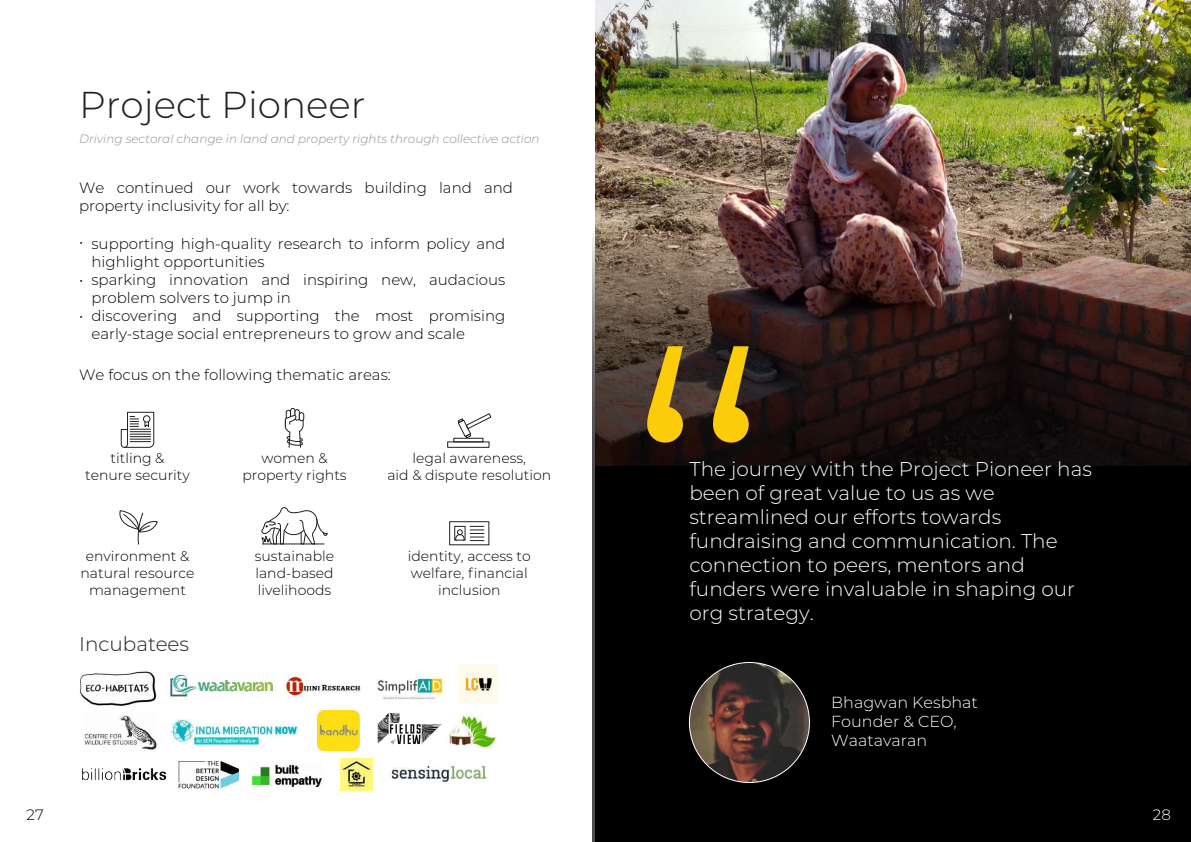
<style>
.page{position:relative;width:1191px;height:842px;background:#fff}
.page>*{position:absolute;margin:0;border:0;box-sizing:border-box;transform-origin:0 0}
.t1{font:300 37.4px "Montserrat";color:#231f20}
.t2{font:300 20px/24px "Montserrat";color:#fff}
.t3{font:300 20px "Montserrat";color:#231f20}
.t4{font:300 16px/19.2px "Montserrat";color:#fff}
.t5{font:300 15px/18px "Montserrat";color:#000}
.t6{font:300 15px "Montserrat";color:#fff}
.t7{font:300 14px/16.8px "Montserrat";color:#000;text-align:center}
.t8{font:italic 300 12px "Montserrat";color:#8f9194}
</style>
<div class="page">
<img style="left:593px;top:0;width:598px;height:842px">
<svg style="left:647px;top:346px;width:101px;height:97px;background:#886d19"></svg>
<img style="left:689px;top:662px;width:120px;height:120px;border-radius:60px">
<svg style="left:120px;top:411px;width:35px;height:37px"></svg>
<div style="left:286px;top:410px;width:5px;height:11px;border:1px solid #231f20;border-radius:2px"></div>
<div style="left:290px;top:408px;width:5px;height:11px;border:1px solid #231f20;border-radius:2px"></div>
<div style="left:294px;top:409px;width:6px;height:12px;border:1px solid #231f20;border-radius:2px"></div>
<div style="left:299px;top:412px;width:5px;height:9px;border:1px solid #231f20;border-radius:2px"></div>
<svg style="left:284px;top:415px;width:20px;height:33px"></svg>
<div style="left:447px;top:441px;width:42px;height:7px;border:1px solid #231f20"></div>
<div style="left:453px;top:438px;width:30px;height:4px;border:1px solid #231f20"></div>
<svg style="left:457px;top:413px;width:35px;height:26px"></svg>
<svg style="left:119px;top:511px;width:39px;height:34px"></svg>
<svg style="left:261px;top:507px;width:67px;height:38px"></svg>
<div style="left:449px;top:521px;width:40px;height:24px;border:1px solid #231f20"></div>
<div style="left:454px;top:526px;width:11px;height:15px;border:1px solid #231f20"></div>
<svg style="left:470px;top:526px;width:14px;height:15px"></svg>
<svg style="left:455px;top:529px;width:9px;height:11px"></svg>
<img style="left:170px;top:673px;width:103px;height:24px">
<img style="left:376px;top:676px;width:70px;height:24px">
<img style="left:391px;top:763px;width:97px;height:20px">
<img style="left:458px;top:665px;width:40px;height:39px">
<img style="left:170px;top:720px;width:128px;height:27px">
<img style="left:340px;top:759px;width:32px;height:32px">
<img style="left:84px;top:715px;width:73px;height:35px">
<img style="left:251px;top:763px;width:71px;height:24px">
<img style="left:178px;top:761px;width:60px;height:28px">
<img style="left:82px;top:768px;width:84px;height:13px">
<img style="left:317px;top:711px;width:42px;height:39px">
<img style="left:285px;top:674px;width:76px;height:23px">
<img style="left:80px;top:671px;width:77px;height:35px">
<img style="left:377px;top:713px;width:65px;height:32px">
<img style="left:448px;top:714px;width:47px;height:37px">
<h1 class="t1" style="left:79px;top:79px;width:288px">Project Pioneer</h1>
<p class="t8" style="left:79px;top:131px;width:462px">Driving sectoral change in land and property rights through collective action</p>
<p class="t5" style="left:79px;top:178px;width:435px">We continued our work towards building land and property inclusivity for all by:</p>
<p class="t5" style="left:79px;top:232px;width:6px">•</p>
<p class="t5" style="left:79px;top:270px;width:6px">•</p>
<p class="t5" style="left:79px;top:306px;width:6px">•</p>
<p class="t5" style="left:91px;top:234px;width:415px">supporting high-quality research to inform policy and highlight opportunities<br>sparking innovation and inspiring new, audacious problem solvers to jump in<br>discovering and supporting the most promising early-stage social entrepreneurs to grow and scale</p>
<p class="t5" style="left:79px;top:365px;width:313px">We focus on the following thematic areas:</p>
<p class="t7" style="left:85px;top:449px;width:106px">titling &amp;<br>tenure security</p>
<p class="t7" style="left:242px;top:449px;width:106px">women &amp; property rights</p>
<p class="t7" style="left:387px;top:449px;width:165px">legal awareness,<br>aid &amp; dispute resolution</p>
<p class="t7" style="left:81px;top:547px;width:115px">environment &amp; natural resource management</p>
<p class="t7" style="left:255px;top:547px;width:81px;text-align:justify">sustainable land-based livelihoods</p>
<p class="t7" style="left:408px;top:547px;width:125px">identity, access to welfare, financial inclusion</p>
<h2 class="t3" style="left:79px;top:630px;width:112px">Incubatees</h2>
<h2 class="t2" style="left:689px;top:456px;width:404px">The journey with the Project Pioneer has been of great value to us as we streamlined our efforts towards fundraising and communication. The connection to peers, mentors and funders were invaluable in shaping our org strategy.</h2>
<p class="t4" style="left:831px;top:692px;width:148px">Bhagwan Kesbhat<br>Founder &amp; CEO,<br>Waatavaran</p>
<p class="t5" style="left:27px;top:805px;width:19px">27</p>
<p class="t6" style="left:1152px;top:805px;width:19px">28</p>
</div>
